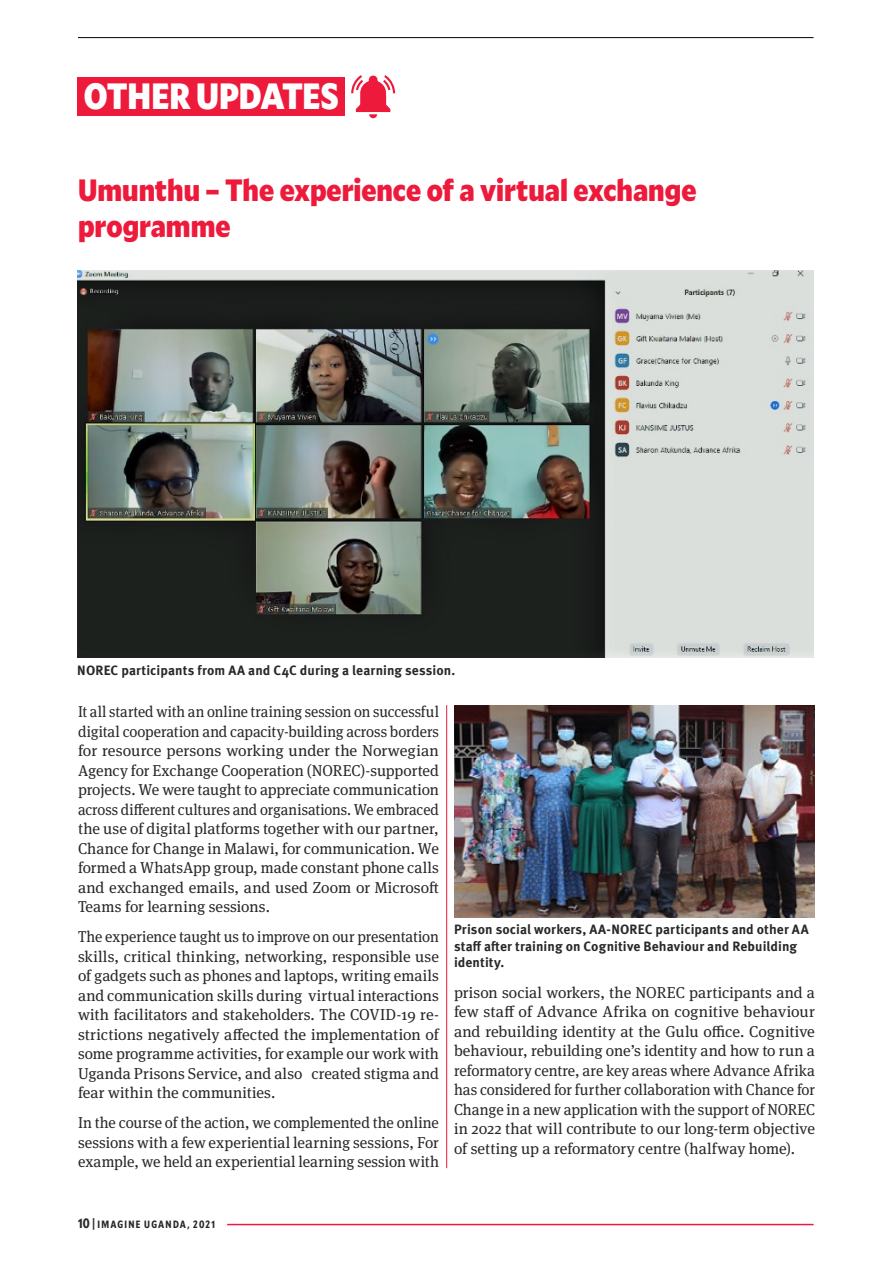
<style>
.page{position:relative;width:893px;height:1263px;background:#fff}
.page>*{position:absolute;margin:0;border:0;box-sizing:border-box;transform-origin:0 0}
.t1{font:900 35.55px "Mallory Narrow";letter-spacing:-.01em;color:#fff}
.t2{font:900 30px/36px "Mallory Narrow";color:#ed1a3b}
.t3{font:15.75px/19.5px "Meta Serif Pro";color:#292829;text-align:justify}
.t4{font:15.75px/19.5px "Meta Serif Pro";color:#292829;text-align:justify;scale:.94 1}
.t5{font:15.75px/19.5px "Meta Serif Pro";color:#292829;text-align:justify;scale:.96 1}
.t6{font:700 13.5px/16.2px "Meta Pro";letter-spacing:.005em;color:#292829}
.t7{font:700 10.5px "Mallory Condensed";letter-spacing:.115em;color:#292829}
.s1{font-size:13.5px}
</style>
<div class="page">
<hr style="left:227px;top:1224px;width:587px;height:1px;background:#ed1a3b">
<hr style="left:78px;top:37px;width:736px;height:1px;background:#000">
<div style="left:77px;top:77px;width:268px;height:39px;background:#ed1a3b"></div>
<img style="left:77px;top:270px;width:737px;height:387px">
<img style="left:454px;top:705px;width:361px;height:212px">
<svg style="left:351px;top:75px;width:44px;height:43px"></svg>
<hr style="left:446px;top:705px;width:1px;height:463px;background:#ed1a3b">
<h1 class="t1" style="left:84px;top:70px;width:257px">OTHER UPDATES</h1>
<h2 class="t2" style="left:78px;top:171px;width:620px">Umunthu – The experience of a virtual exchange programme</h2>
<p class="t6" style="left:77px;top:661px;width:380px">NOREC participants from AA and C4C during a learning session.</p>
<p class="t4" style="left:78px;top:701px;width:386px">It all started with an online training session on successful digital cooperation and capacity-building across borders for resource persons working under the Norwegian Agency for Exchange Cooperation (NOREC)-supported projects. We were taught to appreciate communication across different cultures and organisations. We embraced the use of digital platforms together with our partner, Chance for Change in Malawi, for communication. We formed a WhatsApp group, made constant phone calls and exchanged emails, and used Zoom or Microsoft Teams for learning sessions.</p>
<p class="t5" style="left:78px;top:926px;width:378px">The experience taught us to improve on our presentation skills, critical thinking, networking, responsible use of gadgets such as phones and laptops, writing emails and communication skills during virtual interactions with facilitators and stakeholders. The COVID-19 re&shy;strictions negatively affected the implementation of some programme activities, for example our work with Uganda Prisons Service, and also created stigma and fear within the communities.</p>
<p class="t3" style="left:78px;top:1112px;width:362px">In the course of the action, we complemented the online sessions with a few experiential learning sessions, For example, we held an experiential learning session with</p>
<p class="t6" style="left:454px;top:921px;width:356px">Prison social workers, AA-NOREC participants and other AA staff after training on Cognitive Behaviour and Rebuilding identity.</p>
<p class="t3" style="left:454px;top:981px;width:363px">prison social workers, the NOREC participants and a few staff of Advance Afrika on cognitive behaviour and rebuilding identity at the Gulu office. Cognitive behaviour, rebuilding one’s identity and how to run a reformatory centre, are key areas where Advance Afrika has considered for further collaboration with Chance for Change in a new application with the support of NOREC in 2022 that will contribute to our long-term objective of setting up a reformatory centre (halfway home).</p>
<p class="t7" style="left:78px;top:1217px;width:138px"><span class="s1">10 |</span> IMAGINE UGANDA, 2021</p>
</div>
